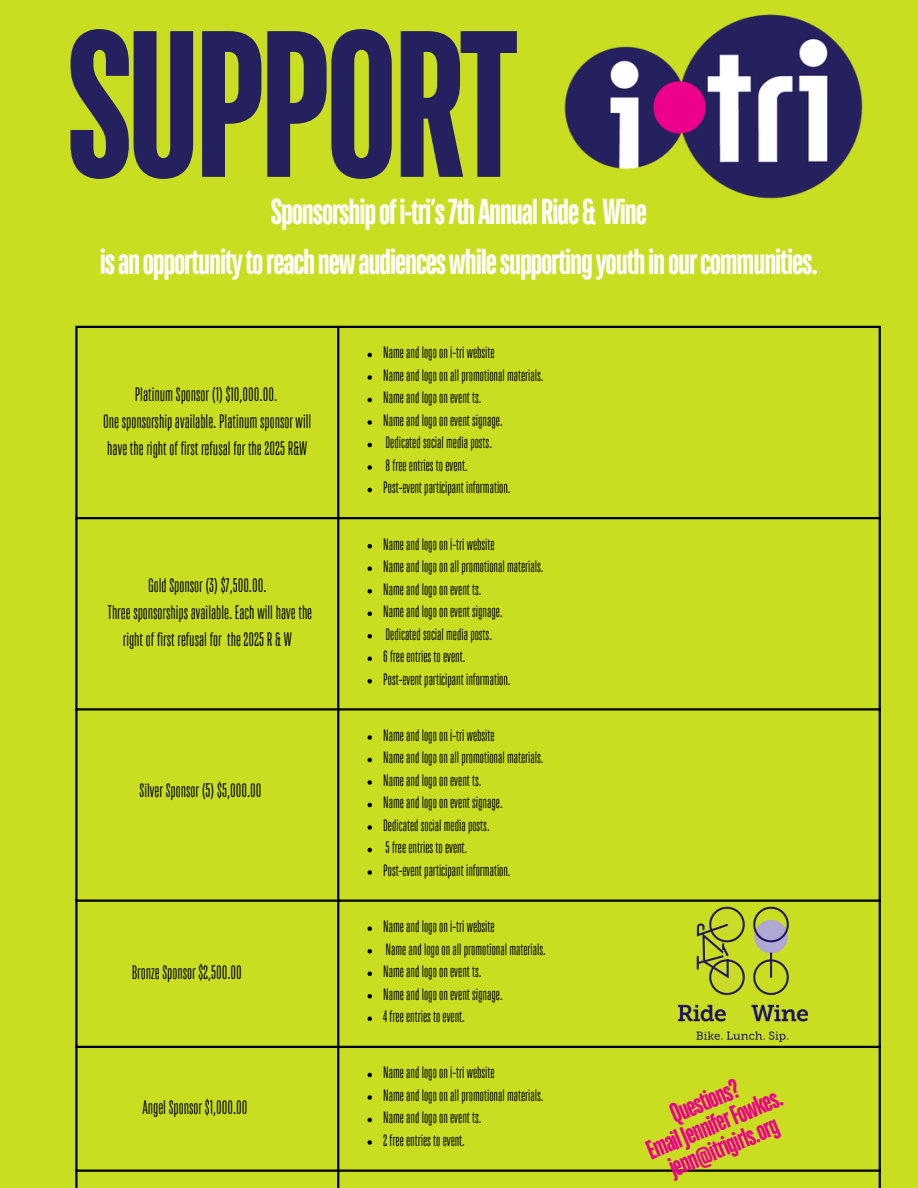
<style>
.page{position:relative;width:918px;height:1188px;background:#cade21}
.page>*{position:absolute;margin:0;border:0;box-sizing:border-box;transform-origin:0 0}
.t1{font:700 208.2px "TT Bluescreens";letter-spacing:-.03em;color:#25215e}
.t2{font:700 36px/49.5px "TT Bluescreens";letter-spacing:-.03em;color:#fefefe;text-align:center}
.t3{font:700 27.3px "TT Bluescreens";color:#ed008c}
.t4{font:19.5px/27px "TT Bluescreens";color:#000}
.t5{font:16.5px "TT Bluescreens";color:#000}
</style>
<div class="page">
<img style="left:564px;top:14px;width:299px;height:185px">
<svg style="left:368px;top:353px;width:4px;height:4px"></svg>
<svg style="left:368px;top:375px;width:4px;height:5px"></svg>
<svg style="left:368px;top:398px;width:4px;height:4px"></svg>
<svg style="left:368px;top:420px;width:4px;height:5px"></svg>
<svg style="left:368px;top:443px;width:4px;height:4px"></svg>
<svg style="left:368px;top:465px;width:4px;height:5px"></svg>
<svg style="left:368px;top:488px;width:4px;height:4px"></svg>
<svg style="left:368px;top:544px;width:4px;height:5px"></svg>
<svg style="left:368px;top:567px;width:4px;height:4px"></svg>
<svg style="left:368px;top:589px;width:4px;height:5px"></svg>
<svg style="left:368px;top:612px;width:4px;height:4px"></svg>
<svg style="left:368px;top:634px;width:4px;height:5px"></svg>
<svg style="left:368px;top:657px;width:4px;height:4px"></svg>
<svg style="left:368px;top:679px;width:4px;height:5px"></svg>
<svg style="left:368px;top:735px;width:4px;height:5px"></svg>
<svg style="left:368px;top:758px;width:4px;height:4px"></svg>
<svg style="left:368px;top:780px;width:4px;height:5px"></svg>
<svg style="left:368px;top:803px;width:4px;height:4px"></svg>
<svg style="left:368px;top:825px;width:4px;height:5px"></svg>
<svg style="left:368px;top:848px;width:4px;height:4px"></svg>
<svg style="left:368px;top:870px;width:4px;height:5px"></svg>
<svg style="left:368px;top:927px;width:4px;height:4px"></svg>
<svg style="left:368px;top:949px;width:4px;height:5px"></svg>
<svg style="left:368px;top:972px;width:4px;height:4px"></svg>
<svg style="left:368px;top:994px;width:4px;height:5px"></svg>
<svg style="left:368px;top:1017px;width:4px;height:4px"></svg>
<svg style="left:368px;top:1073px;width:4px;height:4px"></svg>
<svg style="left:368px;top:1095px;width:4px;height:5px"></svg>
<svg style="left:368px;top:1118px;width:4px;height:4px"></svg>
<svg style="left:368px;top:1140px;width:4px;height:5px"></svg>
<hr style="left:75px;top:328px;width:3px;height:860px;background:#000">
<hr style="left:337px;top:328px;width:2px;height:860px;background:#000">
<hr style="left:879px;top:328px;width:2px;height:860px;background:#000">
<hr style="left:75px;top:326px;width:806px;height:2px;background:#000">
<hr style="left:75px;top:517px;width:806px;height:2px;background:#000">
<hr style="left:75px;top:708px;width:806px;height:3px;background:#000">
<hr style="left:75px;top:900px;width:806px;height:2px;background:#000">
<hr style="left:75px;top:1046px;width:806px;height:2px;background:#000">
<hr style="left:75px;top:1170px;width:806px;height:2px;background:#000">
<hr style="left:75px;top:1187px;width:806px;height:1px;background:#000">
<img style="left:678px;top:906px;width:130px;height:135px">
<p class="t1" style="left:66px;top:6px;width:453px">SUPPORT</p>
<p class="t2" style="left:100px;top:189px;width:720px">Sponsorshipofi-tri’s7thAnnualRide&amp; Wine isanopportunitytoreachnewaudienceswhilesupportingyouthinourcommunities.</p>
<p class="t4" style="left:135px;top:382px;width:144px">Platinum Sponsor (1) $10,000.00.</p>
<h2 class="t4" style="left:103px;top:409px;width:210px">One sponsorship available.Platinum sponsorwill have the right of first refusal for the 2025R&amp;W</h2>
<p class="t4" style="left:148px;top:573px;width:120px">Gold Sponsor (3) $7,500.00.</p>
<p class="t4" style="left:108px;top:600px;width:206px;text-align:center">Three sponsorships available. Eachwill have the right of first refusal for the 2025R&amp; W</p>
<p class="t4" style="left:140px;top:778px;width:123px">Silver Sponsor (5) $5,000.00</p>
<p class="t4" style="left:132px;top:960px;width:112px">Bronze Sponsor $2,500.00</p>
<p class="t4" style="left:142px;top:1095px;width:107px">Angel Sponsor $1,000.00</p>
<p class="t5" style="left:383px;top:345px;width:113px">Name and logo on i-triwebsite</p>
<p class="t5" style="left:383px;top:367px;width:162px">Name and logo on all promotional materials.</p>
<p class="t5" style="left:383px;top:390px;width:100px">Name and logo on event ts.</p>
<p class="t5" style="left:383px;top:412px;width:121px">Name and logo on event signage.</p>
<p class="t5" style="left:385px;top:435px;width:108px">Dedicated social media posts.</p>
<p class="t5" style="left:385px;top:457px;width:84px">8free entries to event.</p>
<p class="t5" style="left:383px;top:480px;width:129px">Post-event participant information.</p>
<p class="t5" style="left:383px;top:536px;width:113px">Name and logo on i-triwebsite</p>
<p class="t5" style="left:383px;top:559px;width:162px">Name and logo on all promotional materials.</p>
<p class="t5" style="left:383px;top:581px;width:100px">Name and logo on event ts.</p>
<p class="t5" style="left:383px;top:604px;width:121px">Name and logo on event signage.</p>
<p class="t5" style="left:385px;top:626px;width:108px">Dedicated social media posts.</p>
<p class="t5" style="left:383px;top:649px;width:84px">6 free entries to event.</p>
<p class="t5" style="left:383px;top:671px;width:129px">Post-event participant information.</p>
<p class="t5" style="left:383px;top:727px;width:113px">Name and logo on i-triwebsite</p>
<p class="t5" style="left:383px;top:750px;width:162px">Name and logo on all promotional materials.</p>
<p class="t5" style="left:383px;top:772px;width:100px">Name and logo on event ts.</p>
<p class="t5" style="left:383px;top:795px;width:121px">Name and logo on event signage.</p>
<p class="t5" style="left:383px;top:817px;width:108px">Dedicated social media posts.</p>
<p class="t5" style="left:385px;top:840px;width:83px">5 free entries to event.</p>
<p class="t5" style="left:383px;top:862px;width:129px">Post-event participant information.</p>
<p class="t5" style="left:383px;top:919px;width:113px">Name and logo on i-triwebsite</p>
<p class="t5" style="left:385px;top:941px;width:162px">Name and logo on all promotional materials.</p>
<p class="t5" style="left:383px;top:964px;width:100px">Name and logo on event ts.</p>
<p class="t5" style="left:383px;top:986px;width:121px">Name and logo on event signage.</p>
<p class="t5" style="left:383px;top:1009px;width:83px">4 free entries to event.</p>
<p class="t5" style="left:383px;top:1065px;width:113px">Name and logo on i-triwebsite</p>
<p class="t5" style="left:383px;top:1087px;width:162px">Name and logo on all promotional materials.</p>
<p class="t5" style="left:383px;top:1110px;width:100px">Name and logo on event ts.</p>
<p class="t5" style="left:383px;top:1132px;width:83px">2 free entries to event.</p>
<p class="t3" style="left:666px;top:1103px;width:74px;rotate:-23deg">Questions?</p>
<p class="t3" style="left:643px;top:1140px;width:146px;rotate:-23deg">EmailJenniferFowkes.</p>
<p class="t3" style="left:665px;top:1157px;width:118px;rotate:-23deg">jenn@itrigirls.org</p>
</div>
